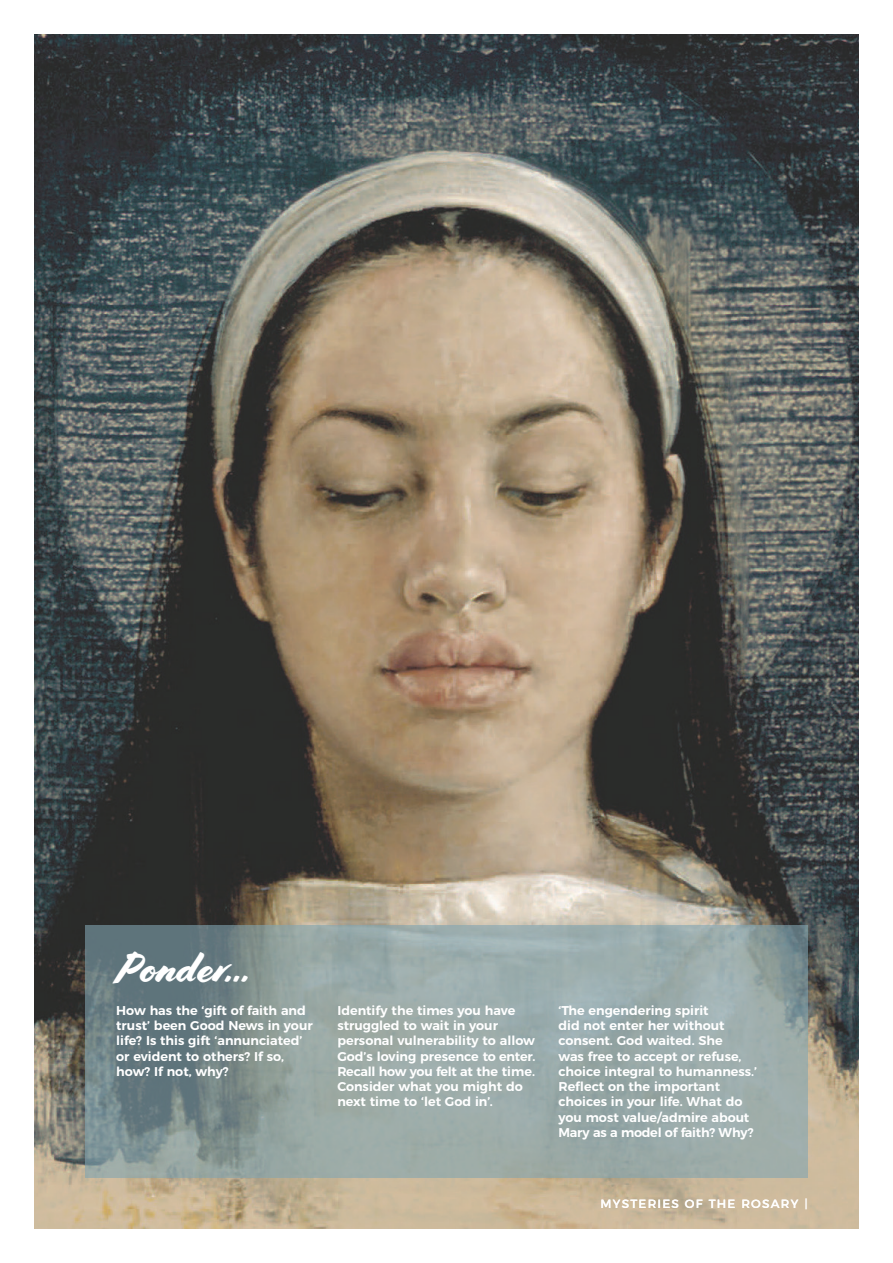
<style>
.page{position:relative;width:893px;height:1263px;background:#fff}
.page>*{position:absolute;margin:0;border:0;box-sizing:border-box;transform-origin:0 0}
.t1{font:42px "Cortado";letter-spacing:-.01em;color:#fff}
.t2{font:600 12.75px/15.3px "Montserrat";color:#fff}
.t3{font:12px "Montserrat";letter-spacing:.1em;color:#fff}
.s1{font-weight:600}
</style>
<div class="page">
<img style="left:34px;top:34px;width:825px;height:1195px">
<svg style="left:85px;top:926px;width:723px;height:252px;background:#90a0a0"></svg>
<h1 class="t1" style="left:116px;top:943px;width:137px">Ponder...</h1>
<p class="t2" style="left:116px;top:1001px;width:198px">How has the ‘gift of faith and trust’ been Good News in your life? Is this gift ‘annunciated’ or evident to others? If so, how? If not, why?</p>
<p class="t2" style="left:337px;top:1001px;width:200px">Identify the times you have struggled to wait in your personal vulnerability to allow<br>God’s loving presence to enter.<br>Recall how you felt at the time.<br>Consider what you might do next time to ‘let God in’.</p>
<p class="t2" style="left:558px;top:1001px;width:200px">‘The engendering spirit<br>did not enter her without consent. God waited. She<br>was free to accept or refuse, choice integral to humanness.’<br>Reflect on the important choices in your life. What do you most value/admire about<br>Mary as a model of faith? Why?</p>
<p class="t3" style="left:601px;top:1194px;width:209px">MYSTERIES OF THE ROSARY <span class="s1">|</span></p>
</div>
